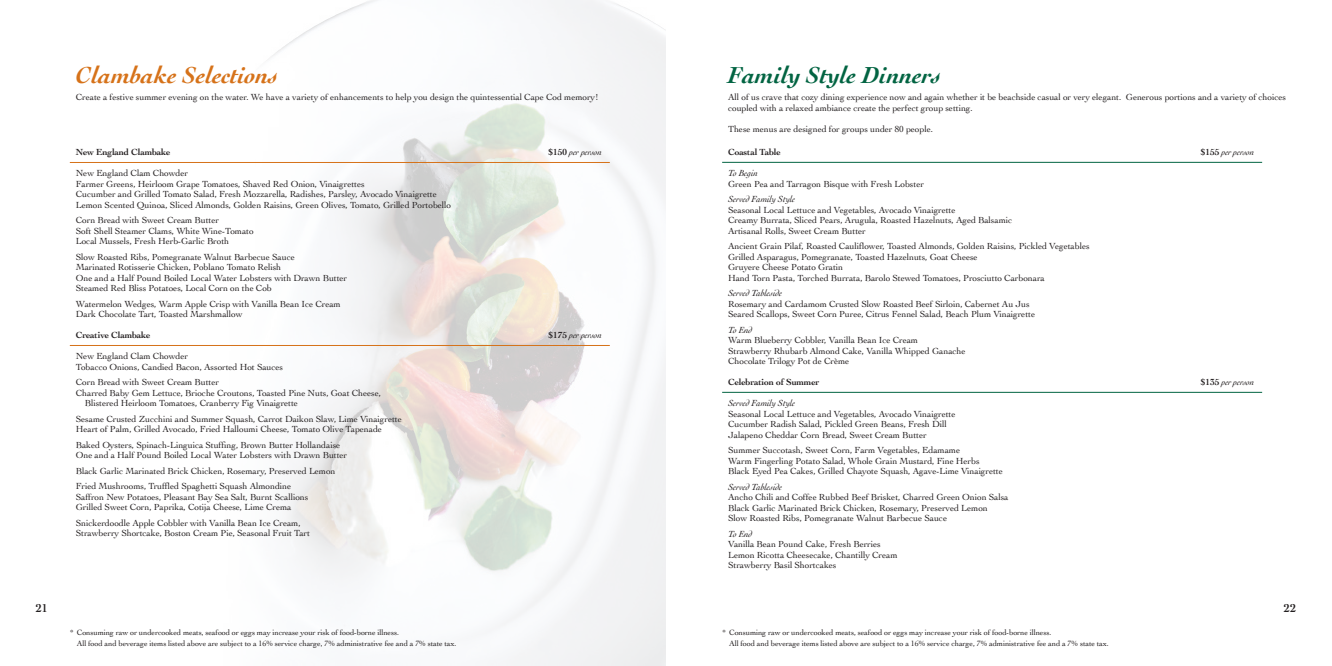
<style>
.page{position:relative;width:1332px;height:666px;background:#fff}
.page>*{position:absolute;margin:0;border:0;box-sizing:border-box;transform-origin:0 0}
.MENU__Cochin_Italic{font:italic 700 24.2px "Cochin";letter-spacing:-.005em;color:#d67219}
.MENU__Cochin_Italic-2{font:italic 700 24.2px "Cochin";letter-spacing:-.005em;color:#026442}
.t1{font:700 12px "Cochin";color:#231f20}
.MENU__TEXT_Cochin_9{font:9.2px/10.5px "Cochin";letter-spacing:-.01em;color:#231f20}
.MENU__TEXT_Cochin_9-2{font:italic 9.2px "Cochin";letter-spacing:-.01em;color:#231f20}
.Menu_Clambake{font:700 9.2px "Cochin";letter-spacing:-.015em;color:#231f20}
.MENU_Family_Style{font:700 9.2px "Cochin";letter-spacing:-.015em;color:#231f20}
.Menu_Clambake-2{font:italic 9.2px "Cochin";letter-spacing:-.015em;color:#231f20}
.MENU_Family_Style-2{font:italic 9.2px "Cochin";letter-spacing:-.015em;color:#231f20}
.t2{font:8px/11.2px "Cochin";letter-spacing:-.01em;color:#231f20}
.s1{font-weight:700;font-style:normal}
</style>
<div class="page">
<img style="left:69px;top:0;width:597px;height:666px">
<hr style="left:70px;top:162px;width:540px;height:1px;background:#d67219">
<hr style="left:70px;top:345px;width:540px;height:1px;background:#d67219">
<hr style="left:722px;top:162px;width:540px;height:1px;background:#026442">
<hr style="left:722px;top:392px;width:540px;height:1px;background:#026442">
<p class="MENU__Cochin_Italic" style="left:76px;top:59px;width:203px">Clambake Selections</p>
<p class="MENU__TEXT_Cochin_9" style="left:76px;top:92px;width:524px">Create a festive summer evening on the water. We have a variety of enhancements to help you design the quintessential Cape Cod memory!</p>
<p class="Menu_Clambake" style="left:76px;top:146px;width:96px">New England Clambake</p>
<p class="Menu_Clambake-2" style="left:548px;top:146px;width:55px"><span class="s1">$150</span> per person</p>
<p class="MENU__TEXT_Cochin_9" style="left:76px;top:168px;width:114px">New England Clam Chowder</p>
<p class="MENU__TEXT_Cochin_9" style="left:76px;top:178px;width:290px">Farmer Greens, Heirloom Grape Tomatoes, Shaved Red Onion, Vinaigrettes</p>
<p class="MENU__TEXT_Cochin_9" style="left:76px;top:189px;width:363px">Cucumber and Grilled Tomato Salad, Fresh Mozzarella, Radishes, Parsley, Avocado Vinaigrette</p>
<p class="MENU__TEXT_Cochin_9" style="left:76px;top:199px;width:377px">Lemon Scented Quinoa, Sliced Almonds, Golden Raisins, Green Olives, Tomato, Grilled Portobello</p>
<p class="MENU__TEXT_Cochin_9" style="left:76px;top:215px;width:145px">Corn Bread with Sweet Cream Butter</p>
<p class="MENU__TEXT_Cochin_9" style="left:76px;top:225px;width:179px">Soft Shell Steamer Clams, White Wine-Tomato</p>
<p class="MENU__TEXT_Cochin_9" style="left:76px;top:236px;width:155px">Local Mussels, Fresh Herb-Garlic Broth</p>
<p class="MENU__TEXT_Cochin_9" style="left:76px;top:251px;width:220px">Slow Roasted Ribs, Pomegranate Walnut Barbecue Sauce</p>
<p class="MENU__TEXT_Cochin_9" style="left:76px;top:262px;width:207px">Marinated Rotisserie Chicken, Poblano Tomato Relish</p>
<p class="MENU__TEXT_Cochin_9" style="left:76px;top:272px;width:273px">One and a Half Pound Boiled Local Water Lobsters with Drawn Butter</p>
<p class="MENU__TEXT_Cochin_9" style="left:76px;top:283px;width:198px">Steamed Red Bliss Potatoes, Local Corn on the Cob</p>
<p class="MENU__TEXT_Cochin_9" style="left:76px;top:298px;width:267px">Watermelon Wedges, Warm Apple Crisp with Vanilla Bean Ice Cream</p>
<p class="MENU__TEXT_Cochin_9" style="left:76px;top:309px;width:168px">Dark Chocolate Tart, Toasted Marshmallow</p>
<p class="Menu_Clambake" style="left:76px;top:329px;width:76px">Creative Clambake</p>
<p class="Menu_Clambake-2" style="left:548px;top:329px;width:55px"><span class="s1">$175</span> per person</p>
<p class="MENU__TEXT_Cochin_9" style="left:76px;top:351px;width:114px">New England Clam Chowder</p>
<p class="MENU__TEXT_Cochin_9" style="left:76px;top:361px;width:209px">Tobacco Onions, Candied Bacon, Assorted Hot Sauces</p>
<p class="MENU__TEXT_Cochin_9" style="left:76px;top:377px;width:145px">Corn Bread with Sweet Cream Butter</p>
<p class="MENU__TEXT_Cochin_9" style="left:85px;top:387px;width:298px;text-indent:-9px">Charred Baby Gem Lettuce, Brioche Croutons, Toasted Pine Nuts, Goat Cheese,<br>Blistered Heirloom Tomatoes, Cranberry Fig Vinaigrette</p>
<p class="MENU__TEXT_Cochin_9" style="left:76px;top:413px;width:328px">Sesame Crusted Zucchini and Summer Squash, Carrot Daikon Slaw, Lime Vinaigrette</p>
<p class="MENU__TEXT_Cochin_9" style="left:76px;top:424px;width:308px">Heart of Palm, Grilled Avocado, Fried Halloumi Cheese, Tomato Olive Tapenade</p>
<p class="MENU__TEXT_Cochin_9" style="left:76px;top:439px;width:266px">Baked Oysters, Spinach-Linguica Stuffing, Brown Butter Hollandaise</p>
<p class="MENU__TEXT_Cochin_9" style="left:76px;top:450px;width:273px">One and a Half Pound Boiled Local Water Lobsters with Drawn Butter</p>
<p class="MENU__TEXT_Cochin_9" style="left:76px;top:465px;width:261px">Black Garlic Marinated Brick Chicken, Rosemary, Preserved Lemon</p>
<p class="MENU__TEXT_Cochin_9" style="left:76px;top:481px;width:217px">Fried Mushrooms, Truffled Spaghetti Squash Almondine</p>
<p class="MENU__TEXT_Cochin_9" style="left:76px;top:491px;width:234px">Saffron New Potatoes, Pleasant Bay Sea Salt, Burnt Scallions<br>Grilled Sweet Corn, Paprika, Cotija Cheese, Lime Crema</p>
<p class="MENU__TEXT_Cochin_9" style="left:76px;top:517px;width:236px">Snickerdoodle Apple Cobbler with Vanilla Bean Ice Cream,<br>Strawberry Shortcake, Boston Cream Pie, Seasonal Fruit Tart</p>
<p class="MENU__Cochin_Italic-2" style="left:728px;top:59px;width:214px">Family Style Dinners</p>
<p class="MENU__TEXT_Cochin_9" style="left:728px;top:92px;width:559px">All of us crave that cozy dining experience now and again whether it be beachside casual or very elegant. Generous portions and a variety of choices coupled with a relaxed ambiance create the perfect group setting.</p>
<p class="MENU__TEXT_Cochin_9" style="left:728px;top:123px;width:206px">These menus are designed for groups under 80 people.</p>
<p class="MENU_Family_Style" style="left:728px;top:146px;width:54px">Coastal Table</p>
<p class="MENU_Family_Style-2" style="left:1201px;top:146px;width:55px"><span class="s1">$155</span> per person</p>
<p class="MENU__TEXT_Cochin_9-2" style="left:728px;top:167px;width:31px">To Begin</p>
<p class="MENU__TEXT_Cochin_9" style="left:728px;top:178px;width:197px">Green Pea and Tarragon Bisque with Fresh Lobster</p>
<p class="MENU__TEXT_Cochin_9-2" style="left:728px;top:193px;width:68px">Served Family Style</p>
<p class="MENU__TEXT_Cochin_9" style="left:728px;top:204px;width:229px">Seasonal Local Lettuce and Vegetables, Avocado Vinaigrette</p>
<p class="MENU__TEXT_Cochin_9" style="left:728px;top:215px;width:286px">Creamy Burrata, Sliced Pears, Arugula, Roasted Hazelnuts, Aged Balsamic</p>
<p class="MENU__TEXT_Cochin_9" style="left:728px;top:225px;width:139px">Artisanal Rolls, Sweet Cream Butter</p>
<p class="MENU__TEXT_Cochin_9" style="left:728px;top:241px;width:363px">Ancient Grain Pilaf, Roasted Cauliflower, Toasted Almonds, Golden Raisins, Pickled Vegetables</p>
<p class="MENU__TEXT_Cochin_9" style="left:728px;top:251px;width:251px">Grilled Asparagus, Pomegranate, Toasted Hazelnuts, Goat Cheese</p>
<p class="MENU__TEXT_Cochin_9" style="left:728px;top:262px;width:117px">Gruyere Cheese Potato Gratin</p>
<p class="MENU__TEXT_Cochin_9" style="left:728px;top:272px;width:318px">Hand Torn Pasta, Torched Burrata, Barolo Stewed Tomatoes, Prosciutto Carbonara</p>
<p class="MENU__TEXT_Cochin_9-2" style="left:728px;top:287px;width:56px">Served Tableside</p>
<p class="MENU__TEXT_Cochin_9" style="left:728px;top:298px;width:303px">Rosemary and Cardamom Crusted Slow Roasted Beef Sirloin, Cabernet Au Jus</p>
<p class="MENU__TEXT_Cochin_9" style="left:728px;top:309px;width:308px">Seared Scallops, Sweet Corn Puree, Citrus Fennel Salad, Beach Plum Vinaigrette</p>
<p class="MENU__TEXT_Cochin_9-2" style="left:728px;top:324px;width:26px">To End</p>
<p class="MENU__TEXT_Cochin_9" style="left:728px;top:335px;width:191px">Warm Blueberry Cobbler, Vanilla Bean Ice Cream</p>
<p class="MENU__TEXT_Cochin_9" style="left:728px;top:345px;width:239px">Strawberry Rhubarb Almond Cake, Vanilla Whipped Ganache</p>
<p class="MENU__TEXT_Cochin_9" style="left:728px;top:356px;width:123px">Chocolate Trilogy Pot de Crème</p>
<p class="MENU_Family_Style" style="left:728px;top:376px;width:93px">Celebration of Summer</p>
<p class="MENU_Family_Style-2" style="left:1201px;top:376px;width:55px"><span class="s1">$135</span> per person</p>
<p class="MENU__TEXT_Cochin_9-2" style="left:728px;top:397px;width:68px">Served Family Style</p>
<p class="MENU__TEXT_Cochin_9" style="left:728px;top:408px;width:229px">Seasonal Local Lettuce and Vegetables, Avocado Vinaigrette</p>
<p class="MENU__TEXT_Cochin_9" style="left:728px;top:419px;width:220px">Cucumber Radish Salad, Pickled Green Beans, Fresh Dill</p>
<p class="MENU__TEXT_Cochin_9" style="left:728px;top:429px;width:200px">Jalapeno Cheddar Corn Bread, Sweet Cream Butter</p>
<p class="MENU__TEXT_Cochin_9" style="left:728px;top:445px;width:234px">Summer Succotash, Sweet Corn, Farm Vegetables, Edamame</p>
<p class="MENU__TEXT_Cochin_9" style="left:728px;top:455px;width:253px">Warm Fingerling Potato Salad, Whole Grain Mustard, Fine Herbs</p>
<p class="MENU__TEXT_Cochin_9" style="left:728px;top:466px;width:276px">Black Eyed Pea Cakes, Grilled Chayote Squash, Agave-Lime Vinaigrette</p>
<p class="MENU__TEXT_Cochin_9-2" style="left:728px;top:481px;width:56px">Served Tableside</p>
<p class="MENU__TEXT_Cochin_9" style="left:728px;top:492px;width:282px">Ancho Chili and Coffee Rubbed Beef Brisket, Charred Green Onion Salsa</p>
<p class="MENU__TEXT_Cochin_9" style="left:728px;top:502px;width:261px">Black Garlic Marinated Brick Chicken, Rosemary, Preserved Lemon</p>
<p class="MENU__TEXT_Cochin_9" style="left:728px;top:513px;width:220px">Slow Roasted Ribs, Pomegranate Walnut Barbecue Sauce</p>
<p class="MENU__TEXT_Cochin_9-2" style="left:728px;top:528px;width:26px">To End</p>
<p class="MENU__TEXT_Cochin_9" style="left:728px;top:539px;width:154px">Vanilla Bean Pound Cake, Fresh Berries</p>
<p class="MENU__TEXT_Cochin_9" style="left:728px;top:549px;width:171px">Lemon Ricotta Cheesecake, Chantilly Cream</p>
<p class="MENU__TEXT_Cochin_9" style="left:728px;top:560px;width:110px">Strawberry Basil Shortcakes</p>
<h2 class="t1" style="left:36px;top:600px;width:14px">21</h2>
<h2 class="t1" style="left:1284px;top:600px;width:14px">22</h2>
<p class="t2" style="left:729px;top:627px;width:381px;text-indent:-7px">* Consuming raw or undercooked meats, seafood or eggs may increase your risk of food-borne illness.<br>All food and beverage items listed above are subject to a 16% service charge, 7% administrative fee and a 7% state tax.</p>
<p class="t2" style="left:77px;top:627px;width:381px;text-indent:-7px">* Consuming raw or undercooked meats, seafood or eggs may increase your risk of food-borne illness.<br>All food and beverage items listed above are subject to a 16% service charge, 7% administrative fee and a 7% state tax.</p>
</div>
